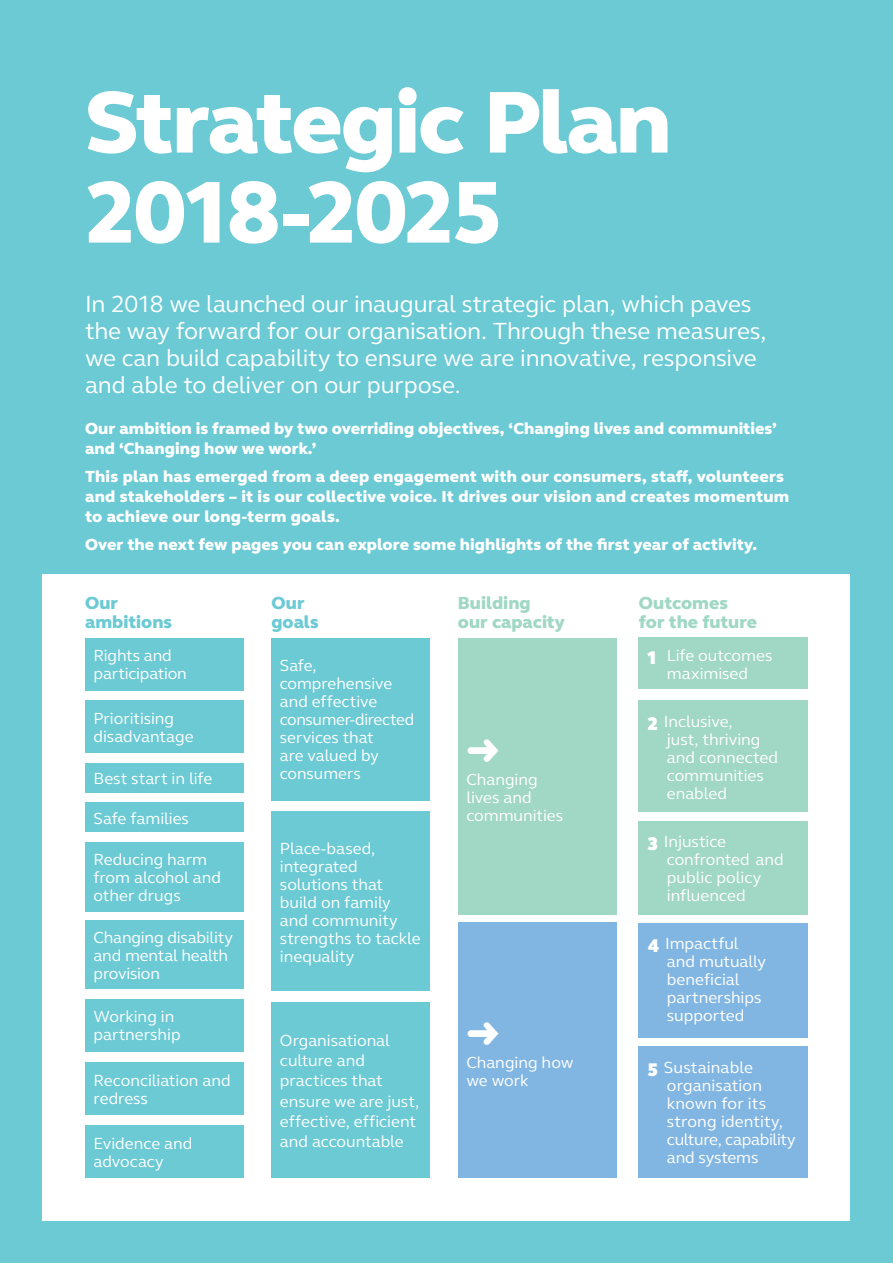
<style>
.page{position:relative;width:893px;height:1263px;background:#6bcad4}
.page>*{position:absolute;margin:0;border:0;box-sizing:border-box;transform-origin:0 0}
.t1{font:800 90px/90px "FS Elliot Pro";letter-spacing:-.025em;color:#fff}
.t2{font:24px/27px "FS Elliot Pro";letter-spacing:-.01em;color:#fff}
.t3{font:800 18px/19.5px "FS Elliot Pro";color:#a0d7c5}
.t4{font:800 18px/19.5px "FS Elliot Pro";letter-spacing:.005em;color:#6bcad4}
.t5{font:16.5px/18px "FS Elliot Pro";letter-spacing:-.005em;color:#fff}
.t6{font:800 16.5px/19.8px "FS Elliot Pro";letter-spacing:.01em;color:#fff}
.s1{font-weight:800;font-size:24px}
</style>
<div class="page">
<div style="left:43px;top:574px;width:807px;height:646px;background:#fff"></div>
<div style="left:85px;top:638px;width:158px;height:53px;background:#6bcad4"></div>
<div style="left:85px;top:700px;width:158px;height:53px;background:#6bcad4"></div>
<div style="left:85px;top:763px;width:158px;height:30px;background:#6bcad4"></div>
<div style="left:85px;top:802px;width:158px;height:30px;background:#6bcad4"></div>
<div style="left:85px;top:842px;width:158px;height:69px;background:#6bcad4"></div>
<div style="left:85px;top:921px;width:158px;height:68px;background:#6bcad4"></div>
<div style="left:85px;top:999px;width:158px;height:52px;background:#6bcad4"></div>
<div style="left:85px;top:1062px;width:158px;height:53px;background:#6bcad4"></div>
<div style="left:85px;top:1125px;width:158px;height:53px;background:#6bcad4"></div>
<div style="left:271px;top:638px;width:159px;height:162px;background:#6bcad4"></div>
<div style="left:271px;top:812px;width:159px;height:179px;background:#6bcad4"></div>
<div style="left:271px;top:1003px;width:159px;height:175px;background:#6bcad4"></div>
<div style="left:458px;top:638px;width:158px;height:276px;background:#a0d7c5"></div>
<div style="left:458px;top:923px;width:158px;height:255px;background:#82b6e2"></div>
<div style="left:639px;top:923px;width:169px;height:114px;background:#82b6e2"></div>
<div style="left:639px;top:700px;width:169px;height:112px;background:#a0d7c5"></div>
<div style="left:639px;top:638px;width:169px;height:51px;background:#a0d7c5"></div>
<div style="left:639px;top:821px;width:169px;height:93px;background:#a0d7c5"></div>
<div style="left:639px;top:1046px;width:169px;height:132px;background:#82b6e2"></div>
<h1 class="t1" style="left:85px;top:77px;width:588px">Strategic Plan<br>2018-2025</h1>
<h2 class="t2" style="left:85px;top:290px;width:683px">In 2018 we launched our inaugural strategic plan, which paves the way forward for our organisation. Through these measures, we can build capability to ensure we are innovative, responsive and able to deliver on our purpose.</h2>
<p class="t6" style="left:85px;top:419px;width:693px">Our ambition is framed by two overriding objectives, ‘Changing lives and communities’ and ‘Changing how we work.’</p>
<p class="t6" style="left:85px;top:467px;width:706px">This plan has emerged from a deep engagement with our consumers, staff, volunteers and stakeholders – it is our collective voice. It drives our vision and creates momentum to achieve our long-term goals.</p>
<p class="t6" style="left:85px;top:535px;width:674px">Over the next few pages you can explore some highlights of the first year of activity.</p>
<p class="t4" style="left:85px;top:593px;width:89px">Our ambitions</p>
<p class="t5" style="left:94px;top:646px;width:95px">Rights and participation</p>
<p class="t5" style="left:94px;top:709px;width:101px">Prioritising disadvantage</p>
<p class="t5" style="left:94px;top:769px;width:120px">Best start in life</p>
<p class="t5" style="left:94px;top:809px;width:97px">Safe families</p>
<p class="t5" style="left:94px;top:850px;width:129px">Reducing harm from alcohol and other drugs</p>
<p class="t5" style="left:94px;top:928px;width:141px">Changing disability and mental health provision</p>
<p class="t5" style="left:94px;top:1007px;width:89px">Working in partnership</p>
<p class="t5" style="left:94px;top:1071px;width:139px">Reconciliation and redress</p>
<p class="t5" style="left:94px;top:1133px;width:100px">Evidence and advocacy</p>
<p class="t4" style="left:271px;top:593px;width:49px">Our goals</p>
<p class="t5" style="left:280px;top:656px;width:136px">Safe, comprehensive and effective consumer-directed services that<br>are valued by consumers</p>
<p class="t5" style="left:280px;top:839px;width:142px">Place-based, integrated solutions that build on family and community strengths to tackle inequality</p>
<p class="t5" style="left:280px;top:1030px;width:141px;line-height:20.2px">Organisational culture and practices that ensure we are just, effective, efficient and accountable</p>
<p class="t3" style="left:458px;top:593px;width:109px">Building our capacity</p>
<p class="t5" style="left:466px;top:770px;width:98px">Changing lives and communities</p>
<p class="t5" style="left:466px;top:1053px;width:109px">Changing how we work</p>
<p class="t3" style="left:639px;top:593px;width:120px">Outcomes for the future</p>
<p class="t5" style="left:647px;top:646px;width:126px;text-align:center"><span class="s1">1</span> Life outcomes maximised</p>
<p class="t5" style="left:667px;top:712px;width:113px;text-indent:-19px"><span class="s1">2</span> Inclusive,<br>just, thriving and connected communities enabled</p>
<p class="t5" style="left:667px;top:832px;width:118px;text-indent:-19px"><span class="s1">3</span> Injustice confronted and public policy influenced</p>
<p class="t5" style="left:667px;top:934px;width:101px;text-indent:-20px"><span class="s1">4</span> Impactful and mutually beneficial partnerships supported</p>
<p class="t5" style="left:667px;top:1057px;width:130px;text-indent:-19px"><span class="s1">5</span> Sustainable organisation known for its strong identity, culture, capability and systems</p>
</div>
